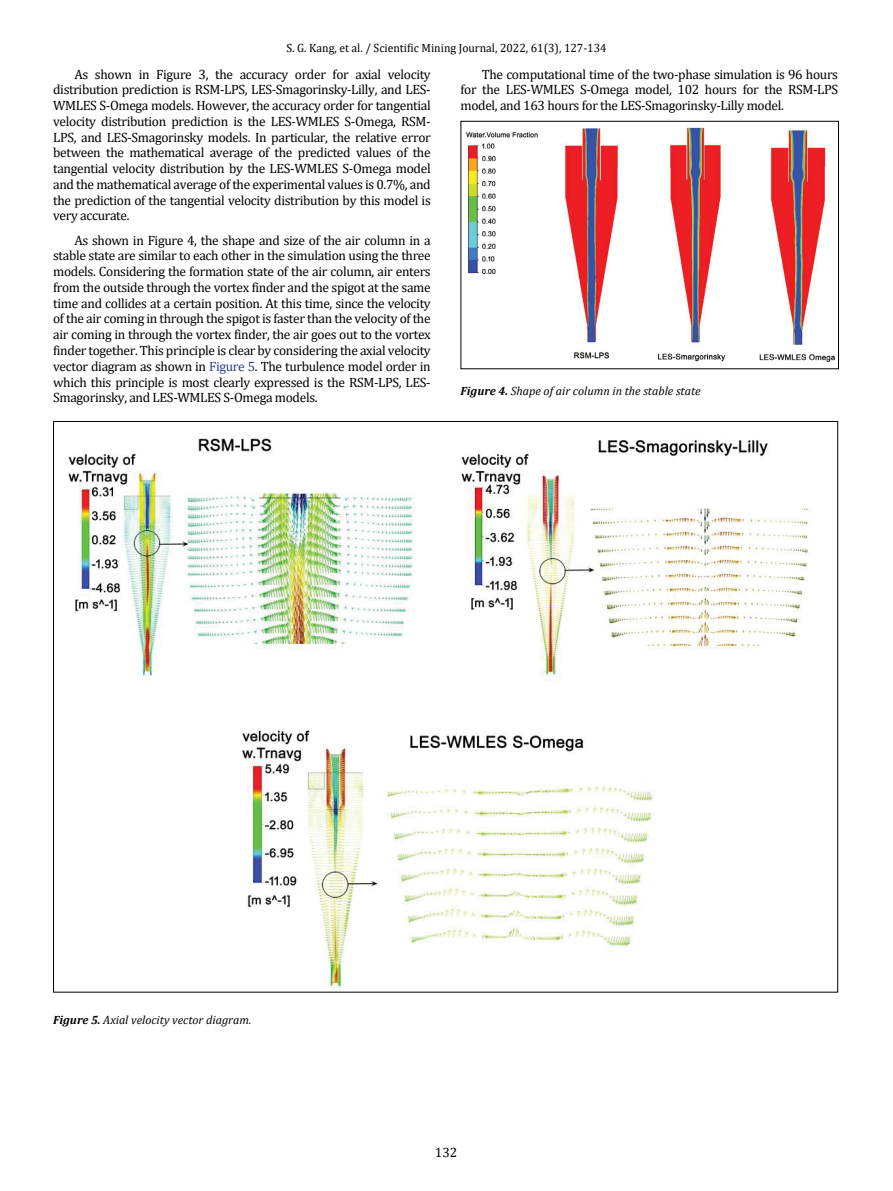
<style>
.page{position:relative;width:893px;height:1191px;background:#fff}
.page>*{position:absolute;margin:0;border:0;box-sizing:border-box;transform-origin:0 0}
.t1{font:13.5px/15.8px "Cambria";letter-spacing:-.025em;color:#000;text-align:justify}
.t2{font:italic 12px "Cambria";color:#000}
.t3{font:12px "Cambria";color:#000}
.s1{color:#25408f}
.s2{font-weight:700}
</style>
<div class="page">
<img style="left:466px;top:123px;width:369px;height:239px">
<div style="left:460px;top:121px;width:379px;height:248px;border:1px solid #000"></div>
<img style="left:68px;top:438px;width:742px;height:551px">
<p class="t3" style="left:286px;top:41px;width:322px">S. G. Kang, et al. / Scientific Mining Journal, 2022, 61(3), 127-134</p>
<p class="t1" style="left:53px;top:66px;width:379px;text-indent:21px">As shown in Figure 3, the accuracy order for axial velocity distribution prediction is RSM-LPS, LES-Smagorinsky-Lilly, and LES-WMLES S-Omega models. However, the accuracy order for tangential velocity distribution prediction is the LES-WMLES S-Omega, RSM-LPS, and LES-Smagorinsky models. In particular, the relative error between the mathematical average of the predicted values of the tangential velocity distribution by the LES-WMLES S-Omega model and the mathematical average of the experimental values is 0.7%, and the prediction of the tangential velocity distribution by this model is very accurate.</p>
<p class="t1" style="left:53px;top:232px;width:379px;text-indent:21px">As shown in Figure 4, the shape and size of the air column in a stable state are similar to each other in the simulation using the three models. Considering the formation state of the air column, air enters from the outside through the vortex finder and the spigot at the same time and collides at a certain position. At this time, since the velocity of the air coming in through the spigot is faster than the velocity of the air coming in through the vortex finder, the air goes out to the vortex finder together. This principle is clear by considering the axial velocity vector diagram as shown in <span class="s1">Figure 5</span>. The turbulence model order in which this principle is most clearly expressed is the RSM-LPS, LES-Smagorinsky, and LES-WMLES S-Omega models.</p>
<p class="t1" style="left:460px;top:66px;width:379px;text-indent:21px">The computational time of the two-phase simulation is 96 hours for the LES-WMLES S-Omega model, 102 hours for the RSM-LPS model, and 163 hours for the LES-Smagorinsky-Lilly model.</p>
<p class="t2" style="left:460px;top:382px;width:242px"><span class="s2">Figure 4.</span> Shape of air column in the stable state</p>
<p class="t2" style="left:53px;top:1011px;width:200px"><span class="s2">Figure 5.</span> Axial velocity vector diagram.</p>
<p class="t1" style="left:435px;top:1144px;width:24px">132</p>
</div>
